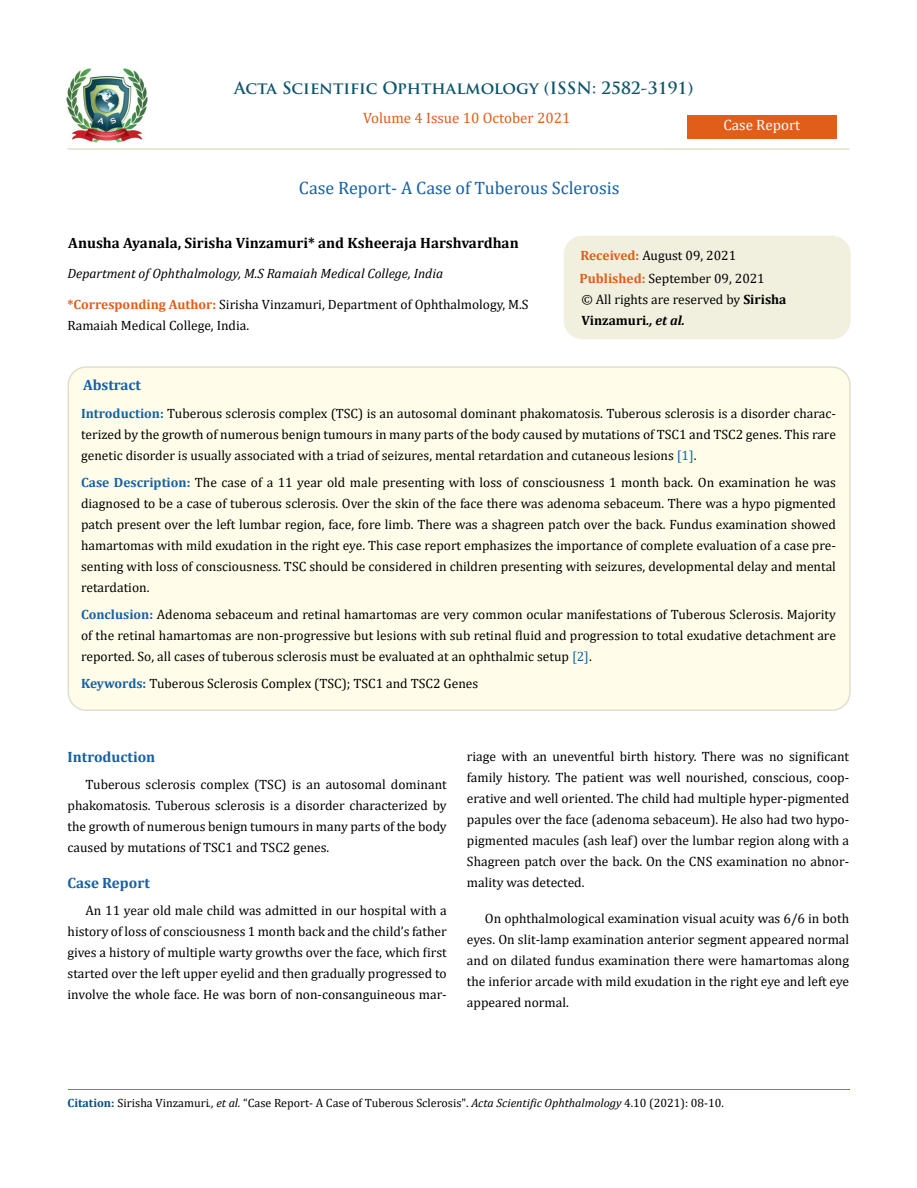
<style>
.page{position:relative;width:917px;height:1188px;background:#fff}
.page>*{position:absolute;margin:0;border:0;box-sizing:border-box;transform-origin:0 0}
.t1{font:18px "Cambria";color:#1560a6}
.t2{font:700 16.5px "Trajan Pro";color:#0e546a}
.t3{font:700 15px "Cambria";color:#000}
.t4{font:700 15px "Cambria";color:#1560a6}
.t5{font:15px "Cambria";color:#e05d1a}
.t6{font:15px "Cambria";color:#fff}
.t7{font:13.5px/21px "Cambria";color:#000;text-align:justify}
.t8{font:italic 13.5px "Cambria";color:#000}
.t9{font:12px "Cambria";color:#000}
.s1{font-weight:700;color:#e05d1a}
.s2{font-weight:700}
.s3{font-weight:700;font-style:italic}
.s4{font-weight:700;color:#1560a6}
.s5{color:#1560a6}
.s6{font-weight:700;color:#035089}
.s7{font-style:italic}
</style>
<div class="page">
<img style="left:67px;top:68px;width:80px;height:74px">
<div style="left:687px;top:116px;width:149px;height:23px;background:#e05d1a"></div>
<div style="left:564px;top:236px;width:285px;height:102px;background:#f1f0de;border-radius:18px"></div>
<div style="left:563px;top:236px;width:287px;height:103px;border:2px solid #f1f0de;border-radius:18px"></div>
<div style="left:68px;top:367px;width:782px;height:343px;background:#fffde9;border-radius:18px"></div>
<div style="left:68px;top:366px;width:782px;height:345px;border:2px solid #e0dfcd;border-radius:18px"></div>
<hr style="left:68px;top:1090px;width:781px;height:1px;background:#e05d1a">
<hr style="left:67px;top:148px;width:782px;height:2px;background:#e0dfcd">
<p class="t2" style="left:234px;top:77px;width:461px">Acta Scientific Ophthalmology (ISSN: 2582-3191)</p>
<p class="t5" style="left:363px;top:109px;width:209px">Volume 4 Issue 10 October 2021</p>
<h1 class="t1" style="left:299px;top:177px;width:322px">Case Report- A Case of Tuberous Sclerosis</h1>
<p class="t6" style="left:723px;top:116px;width:78px">Case Report</p>
<p class="t3" style="left:68px;top:232px;width:452px">Anusha Ayanala, Sirisha Vinzamuri* and Ksheeraja Harshvardhan</p>
<p class="t8" style="left:68px;top:264px;width:377px">Department of Ophthalmology, M.S Ramaiah Medical College, India</p>
<p class="t7" style="left:67px;top:294px;width:462px"><span class="s1">*Corresponding Author:</span> Sirisha Vinzamuri, Department of Ophthalmology, M.S<br>Ramaiah Medical College, India.</p>
<p class="t7" style="left:579px;top:243px;width:187px;line-height:23px"><span class="s1">Received:</span> August 09, 2021<br><span class="s1">Published:</span> September 09, 2021</p>
<p class="t7" style="left:581px;top:289px;width:207px">© All rights are reserved by <span class="s2">Sirisha<br>Vinzamuri</span><span class="s3">., et al.</span></p>
<p class="t4" style="left:83px;top:375px;width:60px">Abstract</p>
<p class="t7" style="left:81px;top:403px;width:756px"><span class="s4">Introduction:</span> Tuberous sclerosis complex (TSC) is an autosomal dominant phakomatosis. Tuberous sclerosis is a disorder charac&shy;terized by the growth of numerous benign tumours in many parts of the body caused by mutations of TSC1 and TSC2 genes. This rare genetic disorder is usually associated with a triad of seizures, mental retardation and cutaneous lesions <span class="s5">[1]</span>.</p>
<p class="t7" style="left:81px;top:472px;width:756px"><span class="s4">Case Description:</span> The case of a 11 year old male presenting with loss of consciousness 1 month back. On examination he was diagnosed to be a case of tuberous sclerosis. Over the skin of the face there was adenoma sebaceum. There was a hypo pigmented patch present over the left lumbar region, face, fore limb. There was a shagreen patch over the back. Fundus examination showed hamartomas with mild exudation in the right eye. This case report emphasizes the importance of complete evaluation of a case pre&shy;senting with loss of consciousness. TSC should be considered in children presenting with seizures, developmental delay and mental retardation.</p>
<p class="t7" style="left:81px;top:604px;width:756px"><span class="s4">Conclusion:</span> Adenoma sebaceum and retinal hamartomas are very common ocular manifestations of Tuberous Sclerosis. Majority of the retinal hamartomas are non-progressive but lesions with sub retinal fluid and progression to total exudative detachment are reported. So, all cases of tuberous sclerosis must be evaluated at an ophthalmic setup <span class="s5">[2]</span>.</p>
<p class="t7" style="left:81px;top:673px;width:398px"><span class="s4">Keywords:</span> Tuberous Sclerosis Complex (TSC); TSC1 and TSC2 Genes</p>
<p class="t4" style="left:68px;top:747px;width:89px">Introduction</p>
<p class="t7" style="left:68px;top:774px;width:381px;text-indent:18px">Tuberous sclerosis complex (TSC) is an autosomal dominant phakomatosis. Tuberous sclerosis is a disorder characterized by the growth of numerous benign tumours in many parts of the body caused by mutations of TSC1 and TSC2 genes.</p>
<p class="t4" style="left:68px;top:873px;width:84px">Case Report</p>
<p class="t7" style="left:68px;top:900px;width:381px;text-indent:18px">An 11 year old male child was admitted in our hospital with a history of loss of consciousness 1 month back and the child’s father gives a history of multiple warty growths over the face, which first started over the left upper eyelid and then gradually progressed to involve the whole face. He was born of non-consanguineous mar-</p>
<p class="t7" style="left:467px;top:746px;width:384px">riage with an uneventful birth history. There was no significant family history. The patient was well nourished, conscious, coop&shy;erative and well oriented. The child had multiple hyper-pigmented papules over the face (adenoma sebaceum). He also had two hypo&shy;pigmented macules (ash leaf) over the lumbar region along with a Shagreen patch over the back. On the CNS examination no abnor&shy;mality was detected.</p>
<p class="t7" style="left:467px;top:908px;width:383px;text-indent:18px">On ophthalmological examination visual acuity was 6/6 in both eyes. On slit-lamp examination anterior segment appeared normal and on dilated fundus examination there were hamartomas along the inferior arcade with mild exudation in the right eye and left eye appeared normal.</p>
<p class="t9" style="left:68px;top:1095px;width:657px"><span class="s6">Citation:</span> Sirisha Vinzamuri<span class="s7">., et al.</span> “Case Report- A Case of Tuberous Sclerosis". <span class="s7">Acta Scientific Ophthalmology</span> 4.10 (2021): 08-10.</p>
</div>
